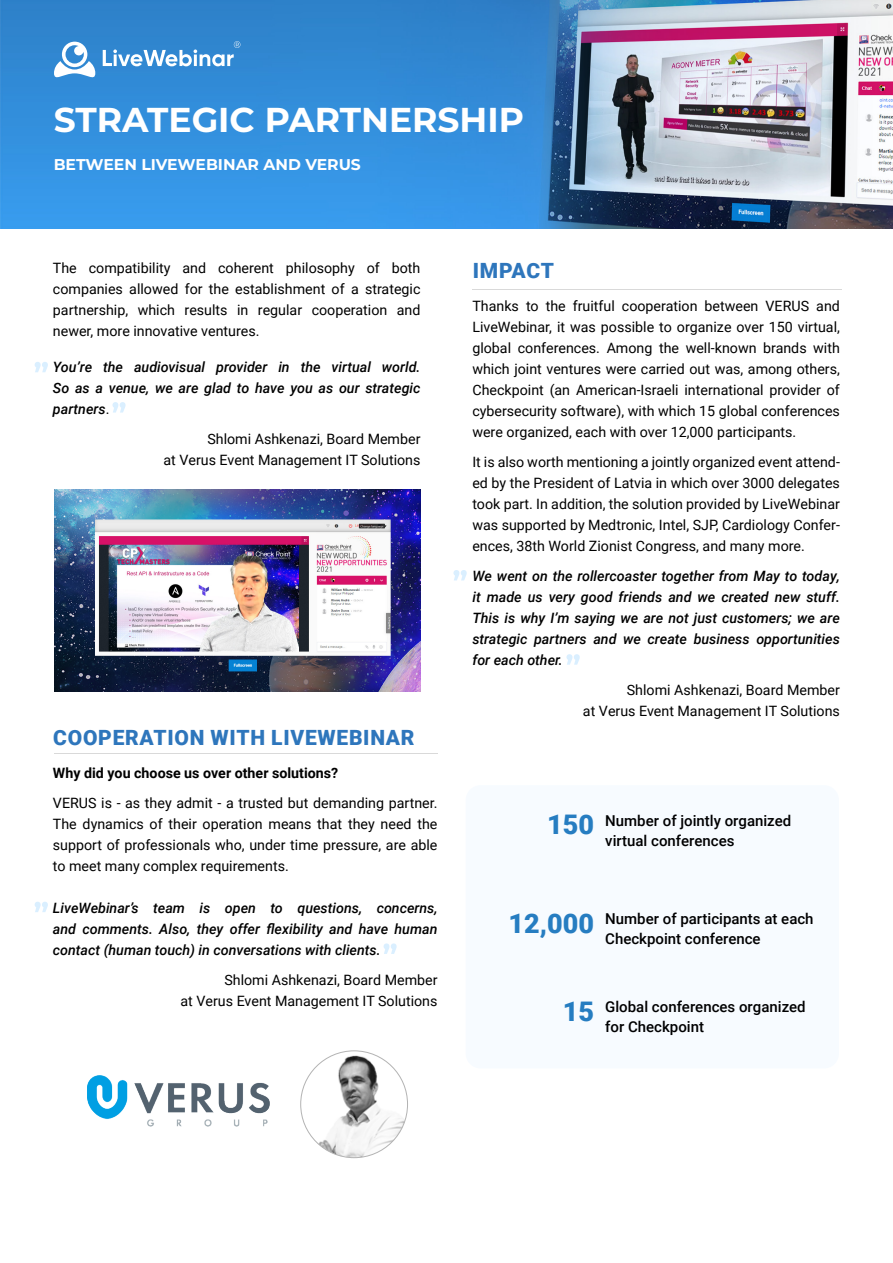
<style>
.page{position:relative;width:893px;height:1263px;background:#fff}
.page>*{position:absolute;margin:0;border:0;box-sizing:border-box;transform-origin:0 0}
.t1{font:700 34.5px "Montserrat";color:#fff}
.t2{font:900 27px "Roboto";color:#267dc1}
.naglowki{font:900 21px "Roboto";letter-spacing:.035em;color:#2e76bc}
.t3{font:700 15.6px "Montserrat";color:#fff}
.t4{font:500 15px/20.1px "Roboto";color:#000}
.t5{font:14.25px/21px "Roboto";color:#000;text-align:justify}
.t6{font:italic 500 14.25px/21px "Roboto";color:#000;text-align:justify}
.t7{font:700 14.25px "Roboto";color:#000}
.s1{font-weight:400;font-style:normal}
</style>
<div class="page">
<div style="left:466px;top:785px;width:373px;height:283px;background:#f6fbff;border-radius:15px"></div>
<img style="left:1px;top:0;width:892px;height:228px">
<svg style="left:54px;top:42px;width:41px;height:40px"></svg>
<svg style="left:103px;top:41px;width:137px;height:25px"></svg>
<svg style="left:112px;top:402px;width:14px;height:11px"></svg>
<svg style="left:384px;top:943px;width:13px;height:11px"></svg>
<svg style="left:35px;top:362px;width:13px;height:10px"></svg>
<svg style="left:35px;top:902px;width:13px;height:10px"></svg>
<svg style="left:453px;top:570px;width:14px;height:10px"></svg>
<svg style="left:566px;top:654px;width:14px;height:11px"></svg>
<img style="left:54px;top:490px;width:366px;height:202px">
<img style="left:301px;top:1055px;width:105px;height:103px">
<img style="left:87px;top:1075px;width:183px;height:52px">
<hr style="left:472px;top:290px;width:370px;height:1px;background:#d9d9d9">
<hr style="left:54px;top:754px;width:383px;height:1px;background:#d9d9d9">
<p class="t1" style="left:54px;top:95px;width:472px">STRATEGIC PARTNERSHIP</p>
<p class="t3" style="left:54px;top:153px;width:309px">BETWEEN LIVEWEBINAR AND VERUS</p>
<p class="t5" style="left:53px;top:257px;width:369px">The compatibility and coherent philosophy of both companies allowed for the establishment of a strategic partnership, which results in regular cooperation and newer, more innovative ventures.</p>
<p class="t6" style="left:53px;top:356px;width:369px">You’re the audiovisual provider in the virtual world.<br>So as a venue, we are glad to have you as our strategic partners<span class="s1">.</span></p>
<p class="t5" style="left:164px;top:428px;width:258px;text-align:right">Shlomi Ashkenazi, Board Member<br>at Verus Event Management IT Solutions</p>
<p class="naglowki" style="left:53px;top:723px;width:363px">COOPERATION WITH LIVEWEBINAR</p>
<p class="t7" style="left:53px;top:763px;width:287px">Why did you choose us over other solutions?</p>
<p class="t5" style="left:53px;top:792px;width:386px">VERUS is - as they admit - a trusted but demanding partner.<br>The dynamics of their operation means that they need the support of professionals who, under time pressure, are able to meet many complex requirements.</p>
<p class="t6" style="left:53px;top:897px;width:386px">LiveWebinar’s team is open to questions, concerns, and comments. Also, they offer flexibility and have human contact (human touch) in conversations with clients.</p>
<p class="t5" style="left:181px;top:969px;width:258px;text-align:right">Shlomi Ashkenazi, Board Member<br>at Verus Event Management IT Solutions</p>
<p class="naglowki" style="left:473px;top:256px;width:83px">IMPACT</p>
<p class="t5" style="left:472px;top:295px;width:369px">Thanks to the fruitful cooperation between VERUS and LiveWebinar, it was possible to organize over 150 virtual, global conferences. Among the well-known brands with which joint ventures were carried out was, among others, Checkpoint (an American-Israeli international provider of cybersecurity software), with which 15 global conferences were organized, each with over 12,000 participants.</p>
<p class="t5" style="left:472px;top:451px;width:369px">It is also worth mentioning a jointly organized event attend&shy;ed by the President of Latvia in which over 3000 delegates took part. In addition, the solution provided by LiveWebinar was supported by Medtronic, Intel, SJP, Cardiology Confer&shy;ences, 38th World Zionist Congress, and many more.</p>
<p class="t6" style="left:472px;top:565px;width:369px">We went on the rollercoaster together from May to today, it made us very good friends and we created new stuff.<br>This is why I’m saying we are not just customers; we are strategic partners and we create business opportunities for each other.</p>
<p class="t5" style="left:583px;top:679px;width:258px;text-align:right">Shlomi Ashkenazi, Board Member<br>at Verus Event Management IT Solutions</p>
<p class="t2" style="left:547px;top:805px;width:48px">150</p>
<p class="t4" style="left:605px;top:810px;width:188px">Number of jointly organized virtual conferences</p>
<p class="t2" style="left:508px;top:904px;width:87px">12,000</p>
<p class="t4" style="left:605px;top:908px;width:210px">Number of participants at each<br>Checkpoint conference</p>
<p class="t2" style="left:563px;top:992px;width:33px">15</p>
<p class="t4" style="left:605px;top:996px;width:202px">Global conferences organized for Checkpoint</p>
</div>
